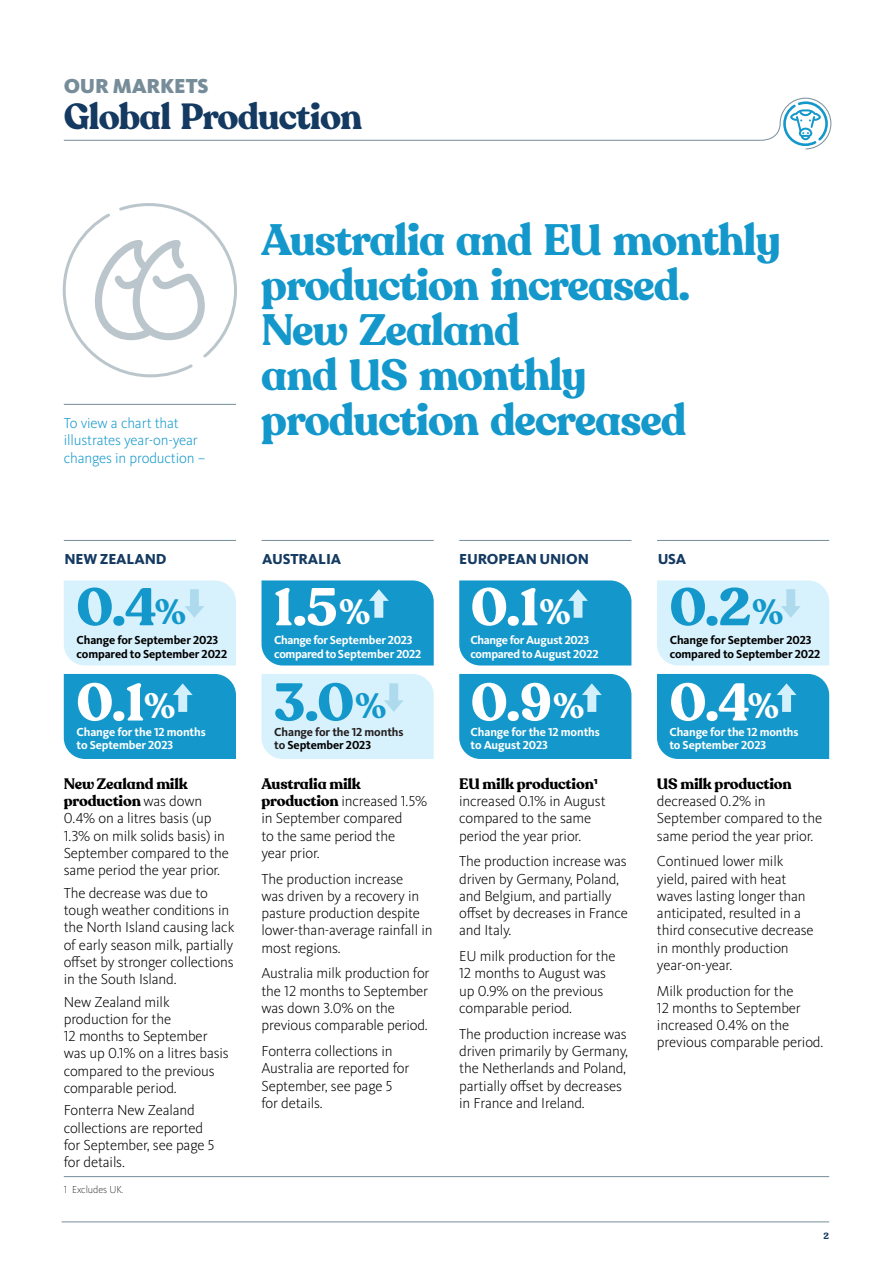
<style>
.page{position:relative;width:893px;height:1263px;background:#fff}
.page>*{position:absolute;margin:0;border:0;box-sizing:border-box;transform-origin:0 0}
.t1{font:700 52.5px "Recoleta Alt";color:#fff}
.t2{font:700 52.5px "Recoleta Alt";color:#1498cb}
.t3{font:700 43.5px/45px "Recoleta Alt";letter-spacing:-.025em;color:#1498cb}
.t4{font:700 36px "Recoleta Alt";letter-spacing:-.025em;color:#143a62}
.t5{font:700 34.8px "Recoleta Alt";color:#fff}
.t6{font:700 34.8px "Recoleta Alt";color:#1498cb}
.t7{font:900 21px "Kievit OT";letter-spacing:-.01em;color:#768d99}
.t8{font:300 15px/17.2px "Kievit OT";letter-spacing:-.01em;color:#000}
.t9{font:700 15px/17.2px "Recoleta Alt";letter-spacing:-.01em;color:#000}
.t10{font:300 15px/17.2px "Kievit OT";letter-spacing:-.01em;color:#1498cb}
.t11{font:800 15px "Kievit OT";letter-spacing:-.01em;color:#143a62}
.t12{font:700 12px/13.5px "Kievit OT";letter-spacing:-.01em;color:#fff}
.t13{font:700 12px/13.5px "Kievit OT";letter-spacing:-.01em;color:#000}
.t14{font:700 12px/13.5px "Kievit OT";letter-spacing:-.03em;color:#fff}
.t15{font:700 12px/13.5px "Kievit OT";letter-spacing:-.01em;color:#231f20}
.t16{font:200 10.5px "Kievit OT";letter-spacing:-.01em;color:#000}
.t17{font:700 9px "Recoleta Alt";color:#143a62}
.s1{color:#000}
.s2{font-family:"Kievit OT";font-weight:300}
.s3{font-family:"Recoleta Alt";font-weight:700}
.s4{font-family:"Kievit OT";font-weight:800}
</style>
<div class="page">
<svg style="left:62px;top:203px;width:175px;height:175px"></svg>
<div style="left:657px;top:580px;width:172px;height:85px;background:#d8f2fd"></div>
<div style="left:261px;top:674px;width:173px;height:85px;background:#d8f2fd"></div>
<div style="left:261px;top:580px;width:173px;height:85px;background:#1498cb"></div>
<div style="left:64px;top:580px;width:172px;height:85px;background:#d8f2fd"></div>
<div style="left:459px;top:674px;width:172px;height:85px;background:#1498cb"></div>
<div style="left:459px;top:580px;width:172px;height:85px;background:#1498cb"></div>
<div style="left:657px;top:674px;width:172px;height:85px;background:#1498cb"></div>
<div style="left:64px;top:674px;width:172px;height:85px;background:#1498cb"></div>
<hr style="left:62px;top:1221px;width:767px;height:1px;background:#768d99">
<svg style="left:63px;top:97px;width:769px;height:53px"></svg>
<hr style="left:64px;top:540px;width:172px;height:1px;background:#768d99">
<hr style="left:261px;top:540px;width:173px;height:1px;background:#768d99">
<hr style="left:459px;top:540px;width:172px;height:1px;background:#768d99">
<hr style="left:657px;top:540px;width:172px;height:1px;background:#768d99">
<hr style="left:64px;top:404px;width:172px;height:1px;background:#768d99">
<hr style="left:64px;top:1176px;width:765px;height:1px;background:#768d99">
<h3 class="t7" style="left:64px;top:73px;width:146px">OUR MARKETS</h3>
<h3 class="t4" style="left:64px;top:93px;width:300px">Global Production</h3>
<p class="t10" style="left:64px;top:415px;width:143px">To view a chart that illustrates year-on-year changes in production –</p>
<h2 class="t3" style="left:261px;top:219px;width:521px">Australia and EU monthly production increased.<br>New Zealand<br>and US monthly production decreased</h2>
<p class="t11" style="left:64px;top:550px;width:104px">NEW ZEALAND</p>
<p class="t11" style="left:262px;top:550px;width:81px">AUSTRALIA</p>
<p class="t11" style="left:459px;top:550px;width:131px">EUROPEAN UNION</p>
<p class="t11" style="left:658px;top:550px;width:30px">USA</p>
<h1 class="t2" style="left:76px;top:574px;width:82px">0.4</h1>
<h1 class="t1" style="left:274px;top:574px;width:65px">1.5</h1>
<h1 class="t2" style="left:669px;top:574px;width:83px">0.2</h1>
<h1 class="t1" style="left:471px;top:574px;width:70px">0.1</h1>
<h3 class="t6" style="left:155px;top:590px;width:33px">%</h3>
<h3 class="t5" style="left:339px;top:590px;width:33px">%</h3>
<h3 class="t5" style="left:539px;top:590px;width:33px">%</h3>
<h3 class="t6" style="left:752px;top:590px;width:33px">%</h3>
<p class="t13" style="left:77px;top:634px;width:152px">Change for September 2023 compared to September 2022</p>
<p class="t13" style="left:670px;top:634px;width:152px">Change for September 2023 compared to September 2022</p>
<p class="t14" style="left:274px;top:634px;width:149px">Change for September 2023 compared to September 2022</p>
<p class="t14" style="left:471px;top:634px;width:130px">Change for August 2023 compared to August 2022</p>
<h1 class="t1" style="left:76px;top:669px;width:70px">0.1</h1>
<h1 class="t2" style="left:274px;top:669px;width:82px">3.0</h1>
<h1 class="t1" style="left:471px;top:669px;width:83px">0.9</h1>
<h1 class="t1" style="left:669px;top:669px;width:82px">0.4</h1>
<h3 class="t5" style="left:144px;top:684px;width:33px">%</h3>
<h3 class="t5" style="left:748px;top:684px;width:33px">%</h3>
<h3 class="t6" style="left:355px;top:684px;width:33px">%</h3>
<h3 class="t5" style="left:553px;top:684px;width:33px">%</h3>
<p class="t12" style="left:77px;top:725px;width:131px">Change for the 12 months to September 2023</p>
<p class="t12" style="left:669px;top:725px;width:131px">Change for the 12 months to September 2023</p>
<p class="t15" style="left:274px;top:725px;width:131px">Change for the 12 months to <span class="s1">September 2023</span></p>
<p class="t12" style="left:471px;top:725px;width:131px">Change for the 12 months to August 2023</p>
<p class="t9" style="left:64px;top:776px;width:140px">New Zealand milk production <span class="s2">was down</span></p>
<p class="t8" style="left:64px;top:810px;width:167px">0.4% on a litres basis (up<br>1.3% on milk solids basis) in<br>September compared to the same period the year prior.</p>
<p class="t8" style="left:64px;top:884px;width:172px">The decrease was due to tough weather conditions in the North Island causing lack of early season milk, partially offset by stronger collections in the South Island.</p>
<p class="t8" style="left:64px;top:993px;width:167px">New Zealand milk production for the<br>12 months to September was up 0.1% on a litres basis compared to the previous comparable period.</p>
<p class="t8" style="left:64px;top:1102px;width:152px">Fonterra New Zealand collections are reported for September, see page 5 for details.</p>
<p class="t16" style="left:64px;top:1183px;width:61px">1 Excludes UK.</p>
<p class="t9" style="left:261px;top:775px;width:101px">Australia milk</p>
<p class="t8" style="left:261px;top:793px;width:167px"><span class="s3">production</span> increased 1.5% in September compared<br>to the same period the<br>year prior.</p>
<p class="t8" style="left:261px;top:870px;width:172px">The production increase<br>was driven by a recovery in pasture production despite lower-than-average rainfall in most regions.</p>
<p class="t8" style="left:261px;top:965px;width:170px">Australia milk production for the 12 months to September was down 3.0% on the previous comparable period.</p>
<p class="t8" style="left:261px;top:1043px;width:149px">Fonterra collections in<br>Australia are reported for<br>September, see page 5 for details.</p>
<p class="t9" style="left:459px;top:775px;width:140px">EU milk production<span class="s4">¹</span></p>
<p class="t8" style="left:459px;top:793px;width:148px">increased 0.1% in August compared to the same period the year prior.</p>
<p class="t8" style="left:459px;top:853px;width:170px">The production increase was driven by Germany, Poland, and Belgium, and partially offset by decreases in France and Italy.</p>
<p class="t8" style="left:459px;top:948px;width:158px">EU milk production for the<br>12 months to August was up 0.9% on the previous comparable period.</p>
<p class="t8" style="left:459px;top:1025px;width:170px">The production increase was driven primarily by Germany, the Netherlands and Poland, partially offset by decreases in France and Ireland.</p>
<p class="t9" style="left:657px;top:775px;width:136px">US milk production</p>
<p class="t8" style="left:657px;top:793px;width:167px">decreased 0.2% in<br>September compared to the same period the year prior.</p>
<p class="t8" style="left:657px;top:853px;width:158px">Continued lower milk yield, paired with heat waves lasting longer than anticipated, resulted in a third consecutive decrease in monthly production year‑on‑year.</p>
<p class="t8" style="left:657px;top:982px;width:168px">Milk production for the<br>12 months to September increased 0.4% on the previous comparable period.</p>
<p class="t17" style="left:824px;top:1230px;width:7px">2</p>
</div>
